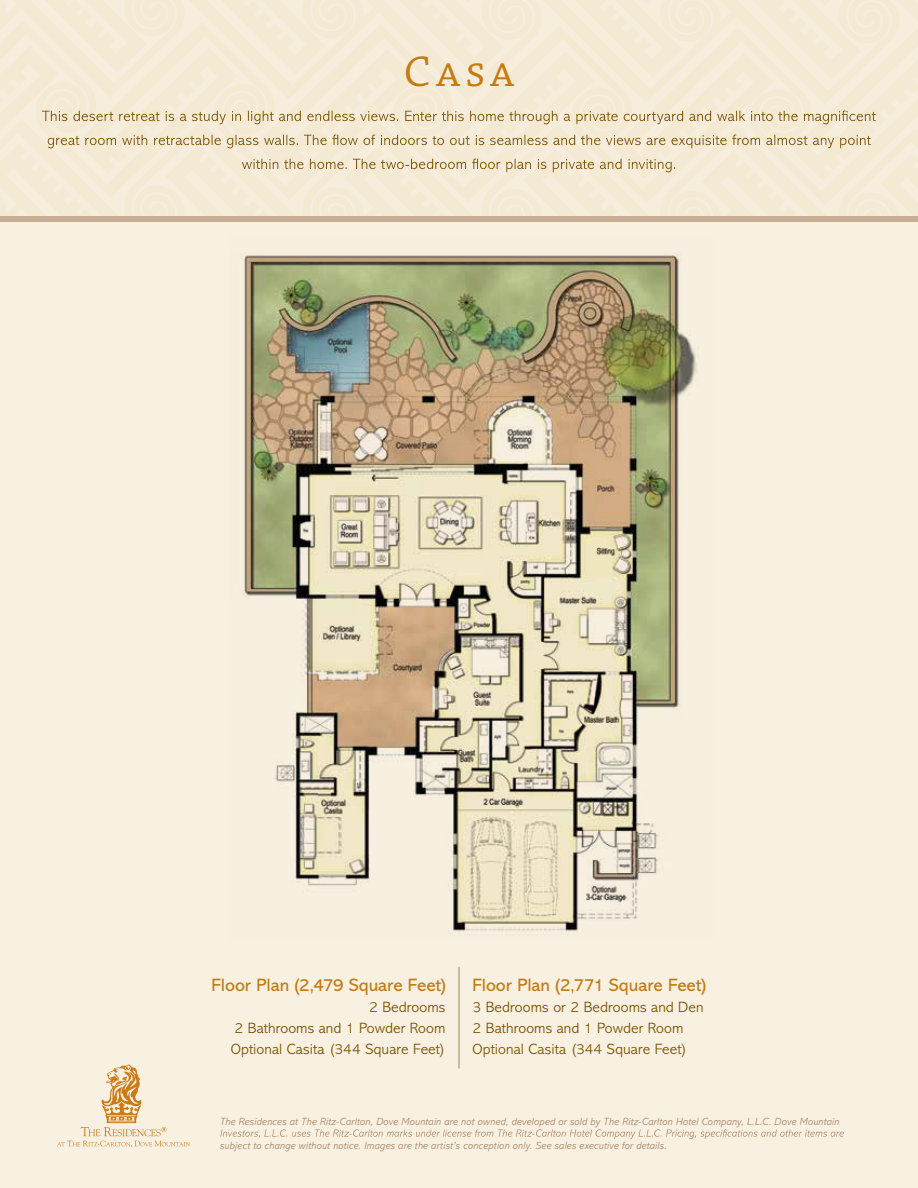
<style>
.page{position:relative;width:918px;height:1188px;background:#f8f0e1}
.page>*{position:absolute;margin:0;border:0;box-sizing:border-box;transform-origin:0 0}
.t1{font:45px "Chaparral Pro";color:#c37c13}
.t2{font:18px "Abadi MT Std";color:#c37c13}
.t3{font:300 15px/21px "Abadi MT Std";letter-spacing:.005em;color:#7a5200;text-align:justify}
.t4{font:italic 300 10.5px "Abadi MT Std";letter-spacing:.015em;color:#a68462}
</style>
<div class="page">
<div style="left:0;top:216px;width:918px;height:5px;background:#c6af94"></div>
<svg style="left:0;top:0;width:918px;height:216px"></svg>
<hr style="left:459px;top:967px;width:1px;height:101px;background:#a68462">
<svg style="left:220px;top:1129px;width:624px;height:10px"></svg>
<svg style="left:57px;top:1064px;width:133px;height:84px"></svg>
<img style="left:241px;top:253px;width:456px;height:679px">
<p class="t1" style="left:404px;top:47px;width:112px">Casa</p>
<p class="t2" style="left:212px;top:975px;width:236px">Floor Plan (2,479 Square Feet)</p>
<p class="t3" style="left:231px;top:997px;width:216px;text-indent:138px">2 Bedrooms 2 Bathrooms and 1 Powder Room Optional Casita (344 Square Feet)</p>
<p class="t2" style="left:472px;top:975px;width:235px">Floor Plan (2,771 Square Feet)</p>
<p class="t3" style="left:472px;top:997px;width:233px;text-align:left">3 Bedrooms or 2 Bedrooms and Den<br>2 Bathrooms and 1 Powder Room<br>Optional Casita (344 Square Feet)</p>
<p class="t4" style="left:220px;top:1115px;width:621px">The Residences at The Ritz-Carlton, Dove Mountain are not owned, developed or sold by The Ritz-Carlton Hotel Company, L.L.C. Dove Mountain</p>
<p class="t4" style="left:220px;top:1139px;width:448px">subject to change without notice. Images are the artist’s conception only. See sales executive for details.</p>
</div>
